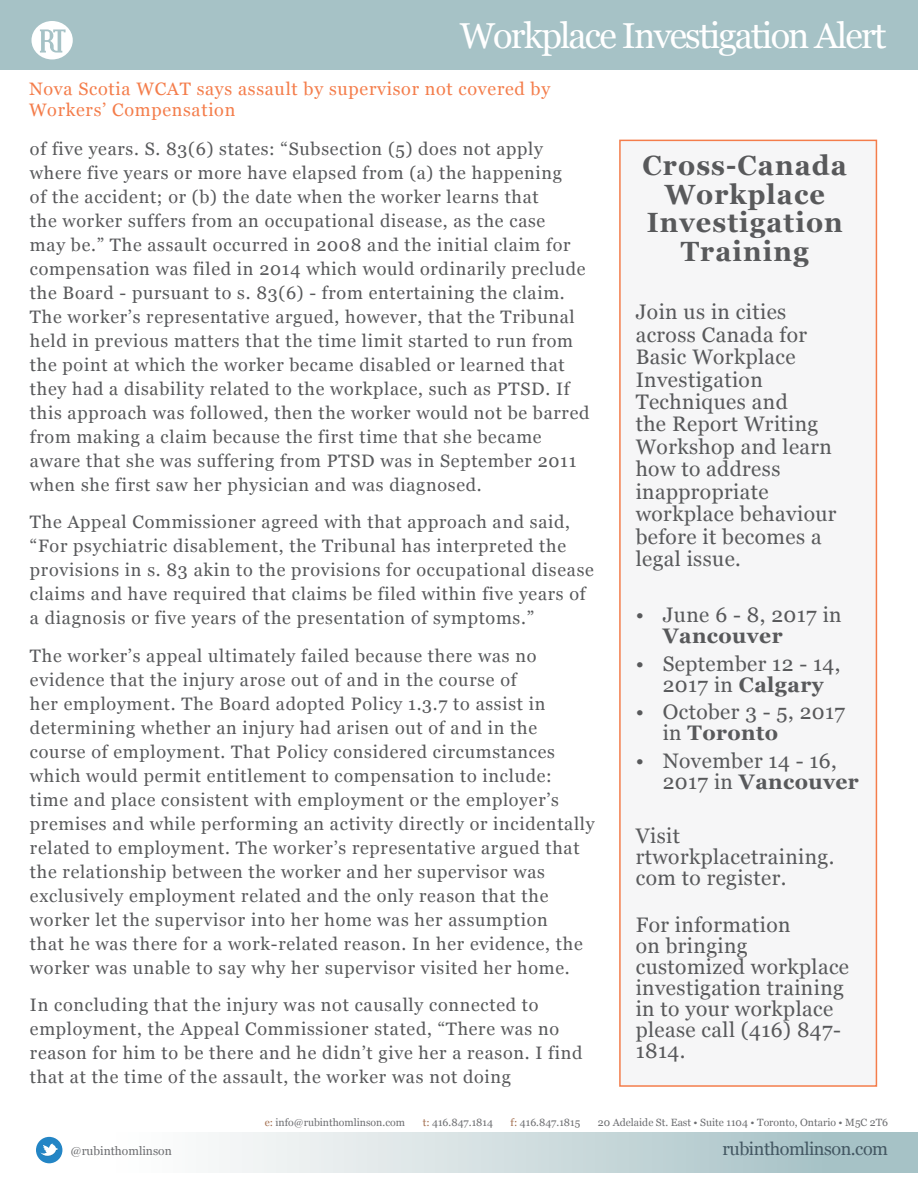
<style>
.page{position:relative;width:918px;height:1188px;background:#fff}
.page>*{position:absolute;margin:0;border:0;box-sizing:border-box;transform-origin:0 0}
.t1{font:36px "Georgia";letter-spacing:-.05em;color:#fff}
.t2{font:700 27.75px/28.5px "Georgia";letter-spacing:.04em;color:#58595b;text-align:center}
.t3{font:21px/22.5px "Georgia";letter-spacing:.02em;color:#58595b}
.t4{font:700 21px "Georgia";letter-spacing:.02em;color:#58595b}
.t5{font:18px/24px "Georgia";letter-spacing:.04em;color:#58595b}
.t6{font:18px/21.6px "Georgia";letter-spacing:.04em;color:#f47d4b}
.t7{font:18px "Georgia";letter-spacing:-.025em;color:#445863}
.t8{font:12px "Georgia";color:#6d6e71}
.t9{font:10.5px "Georgia";color:#6d6e71}
.s1{font-weight:700}
.s2{color:#a46f4f}
</style>
<div class="page">
<div style="left:0;top:0;width:918px;height:69px;background:#a6c2c6"></div>
<svg style="left:32px;top:21px;width:41px;height:38px"></svg>
<div style="left:0;top:1132px;width:918px;height:41px;background:linear-gradient(to right,#fff,#a1bec2)"></div>
<div style="left:36px;top:1137px;width:26px;height:26px;background:#2385c5;border-radius:50%"></div>
<svg style="left:40px;top:1144px;width:18px;height:12px"></svg>
<div style="left:620px;top:140px;width:256px;height:946px;background:#f6f6f7"></div>
<div style="left:619px;top:140px;width:258px;height:947px;border:2px solid #f47d4b"></div>
<h1 class="t1" style="left:460px;top:14px;width:428px">Workplace Investigation Alert</h1>
<p class="t6" style="left:29px;top:78px;width:523px">Nova Scotia WCAT says assault by supervisor not covered by<br>Workers’ Compensation</p>
<p class="t5" style="left:30px;top:137px;width:561px">of five years. S. 83(6) states: “Subsection (5) does not apply where five years or more have elapsed from (a) the happening<br>of the accident; or (b) the date when the worker learns that<br>the worker suffers from an occupational disease, as the case<br>may be.” The assault occurred in 2008 and the initial claim for compensation was filed in 2014 which would ordinarily preclude the Board - pursuant to s. 83(6) - from entertaining the claim.<br>The worker’s representative argued, however, that the Tribunal held in previous matters that the time limit started to run from the point at which the worker became disabled or learned that they had a disability related to the workplace, such as PTSD. If this approach was followed, then the worker would not be barred from making a claim because the first time that she became aware that she was suffering from PTSD was in September 2011 when she first saw her physician and was diagnosed.</p>
<p class="t5" style="left:30px;top:511px;width:565px">The Appeal Commissioner agreed with that approach and said, “For psychiatric disablement, the Tribunal has interpreted the provisions in s. 83 akin to the provisions for occupational disease claims and have required that claims be filed within five years of a diagnosis or five years of the presentation of symptoms.”</p>
<p class="t5" style="left:30px;top:644px;width:566px">The worker’s appeal ultimately failed because there was no evidence that the injury arose out of and in the course of<br>her employment. The Board adopted Policy 1.3.7 to assist in determining whether an injury had arisen out of and in the course of employment. That Policy considered circumstances which would permit entitlement to compensation to include:<br>time and place consistent with employment or the employer’s premises and while performing an activity directly or incidentally related to employment. The worker’s representative argued that the relationship between the worker and her supervisor was exclusively employment related and the only reason that the worker let the supervisor into her home was her assumption<br>that he was there for a work-related reason. In her evidence, the worker was unable to say why her supervisor visited her home.</p>
<p class="t5" style="left:30px;top:993px;width:554px">In concluding that the injury was not causally connected to employment, the Appeal Commissioner stated, “There was no reason for him to be there and he didn’t give her a reason. I find that at the time of the assault, the worker was not doing</p>
<h2 class="t2" style="left:643px;top:151px;width:206px">Cross-Canada<br>Workplace<br>Investigation<br>Training</h2>
<p class="t3" style="left:636px;top:301px;width:202px">Join us in cities across Canada for<br>Basic Workplace<br>Investigation<br>Techniques and<br>the Report Writing<br>Workshop and learn how to address inappropriate workplace behaviour before it becomes a legal issue.</p>
<p class="t3" style="left:636px;top:604px;width:208px">• June 6 - 8, 2017 in</p>
<p class="t4" style="left:663px;top:622px;width:121px">Vancouver</p>
<p class="t3" style="left:636px;top:653px;width:206px;line-height:21px;text-align:center">• September 12 - 14,<br>2017 in <span class="s1">Calgary</span></p>
<p class="t3" style="left:663px;top:702px;width:184px;line-height:21px;text-indent:-27px">• October 3 - 5, 2017 in <span class="s1">Toronto</span></p>
<p class="t3" style="left:663px;top:751px;width:198px;line-height:21px;text-indent:-27px">• November 14 - 16,<br>2017 in <span class="s1">Vancouver</span></p>
<p class="t3" style="left:636px;top:826px;width:200px;line-height:21px">Visit rtworkplacetraining. com to register.</p>
<p class="t3" style="left:636px;top:915px;width:215px;line-height:21px">For information<br>on bringing customized workplace investigation training in to your workplace please call (416) 847-<br>1814.</p>
<p class="t8" style="left:71px;top:1143px;width:103px">@rubinthomlinson</p>
<p class="t9" style="left:265px;top:1116px;width:142px"><span class="s2">e:</span> info@rubinthomlinson.com</p>
<p class="t9" style="left:423px;top:1116px;width:72px"><span class="s2">t:</span> 416.847.1814</p>
<p class="t9" style="left:511px;top:1116px;width:71px"><span class="s2">f:</span> 416.847.1815</p>
<p class="t9" style="left:598px;top:1116px;width:292px">20 Adelaide St. East • Suite 1104 • Toronto, Ontario • M5C 2T6</p>
<p class="t7" style="left:723px;top:1137px;width:167px">rubinthomlinson.com</p>
</div>
